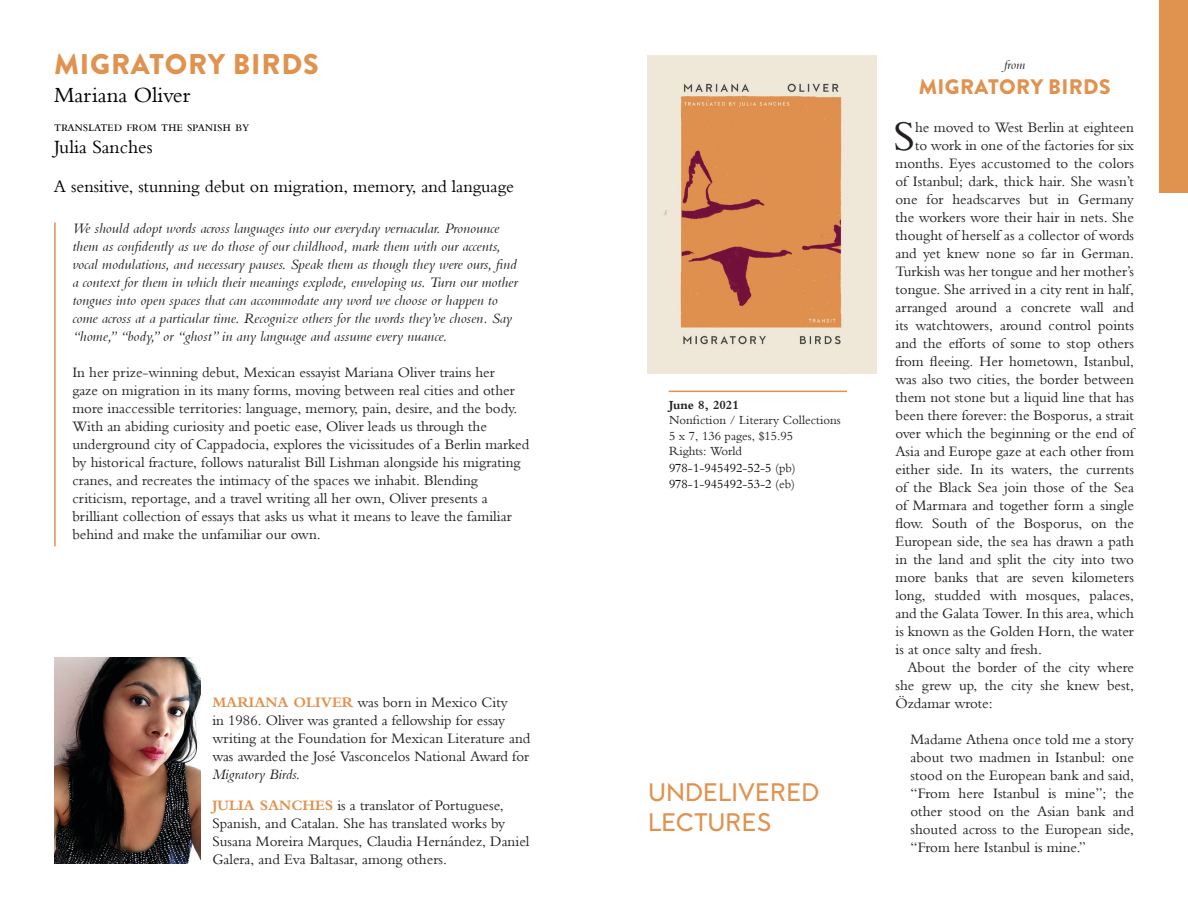
<style>
.page{position:relative;width:1188px;height:918px;background:#fff}
.page>*{position:absolute;margin:0;border:0;box-sizing:border-box;transform-origin:0 0}
.t1{font:43.95px "Bembo MT Pro";color:#231f20}
.t2{font:900 28.5px "Brandon Grotesque";letter-spacing:.03em;color:#e0924f}
.t3{font:500 25.5px/30.6px "MTT Milano";color:#e0924f}
.Author_Style{font:22.5px "Bembo MT Pro";color:#000}
.t4{font:900 21px "Brandon Grotesque";letter-spacing:.02em;color:#e0924f}
.t5{font:19.5px "Bembo MT Pro";color:#000}
.t6{font:18px "Bembo MT Pro";color:#000}
.t7{font:15px/18px "Bembo MT Pro";color:#231f20}
.t8{font:italic 15px/18px "Bembo MT Pro";color:#231f20}
.t9{font:15px "Bembo MT Pro";color:#000}
.t10{font:italic 13.5px "Bembo MT Pro";color:#231f20}
.t11{font:12.9px "Bembo MT Pro";color:#231f20}
.t12{font:12.9px "Bembo MT Pro";color:#000}
.t13{font:700 12.9px "Bembo MT Pro";color:#231f20}
.s1{font-weight:700;color:#e0924f}
.s2{font-style:italic}
.s3{color:#231f20}
</style>
<div class="page">
<hr style="left:54px;top:222px;width:2px;height:324px;background:#e0924f">
<img style="left:54px;top:658px;width:146px;height:206px">
<img style="left:648px;top:55px;width:228px;height:319px">
<hr style="left:669px;top:391px;width:178px;height:1px;background:#e0924f">
<div style="left:1159px;top:0;width:29px;height:193px;background:#e0924f"></div>
<p class="t2" style="left:54px;top:44px;width:266px">MIGRATORY BIRDS</p>
<p class="Author_Style" style="left:54px;top:82px;width:138px">Mariana Oliver</p>
<p class="t9" style="left:54px;top:117px;width:197px">translated from the spanish by</p>
<p class="t5" style="left:54px;top:135px;width:100px">Julia Sanches</p>
<p class="t6" style="left:54px;top:175px;width:462px">A sensitive, stunning debut on migration, memory, and language</p>
<p class="t8" style="left:72px;top:219px;width:447px">We should adopt words across languages into our everyday vernacular. Pronounce them as confidently as we do those of our childhood, mark them with our accents, vocal modulations, and necessary pauses. Speak them as though they were ours, find a context for them in which their meanings explode, enveloping us. Turn our mother tongues into open spaces that can accommodate any word we choose or happen to come across at a particular time. Recognize others for the words they’ve chosen. Say “home,” “body,” or “ghost” in any language and assume every nuance.</p>
<p class="t7" style="left:72px;top:363px;width:458px">In her prize-winning debut, Mexican essayist Mariana Oliver trains her<br>gaze on migration in its many forms, moving between real cities and other more inaccessible territories: language, memory, pain, desire, and the body.<br>With an abiding curiosity and poetic ease, Oliver leads us through the underground city of Cappadocia, explores the vicissitudes of a Berlin marked by historical fracture, follows naturalist Bill Lishman alongside his migrating cranes, and recreates the intimacy of the spaces we inhabit. Blending criticism, reportage, and a travel writing all her own, Oliver presents a brilliant collection of essays that asks us what it means to leave the familiar behind and make the unfamiliar our own.</p>
<p class="t7" style="left:212px;top:692px;width:319px"><span class="s1">MARIANA OLIVER</span> was born in Mexico City<br>in 1986. Oliver was granted a fellowship for essay writing at the Foundation for Mexican Literature and was awarded the José Vasconcelos National Award for <span class="s2">Migratory Birds.</span></p>
<p class="t7" style="left:212px;top:796px;width:319px"><span class="s1">JULIA SANCHES</span> is a translator of Portuguese, Spanish, and Catalan. She has translated works by Susana Moreira Marques, Claudia Hernández, Daniel Galera, and Eva Baltasar, among others.</p>
<p class="t13" style="left:669px;top:397px;width:71px">June 8, 2021</p>
<p class="t11" style="left:669px;top:412px;width:173px">Nonfiction / Literary Collections</p>
<p class="t11" style="left:669px;top:428px;width:126px">5 x 7, 136 pages, $15.95</p>
<p class="t11" style="left:669px;top:443px;width:74px">Rights: World</p>
<p class="t12" style="left:669px;top:460px;width:128px">978-1-945492-52-5 <span class="s3">(pb)</span></p>
<p class="t12" style="left:669px;top:476px;width:128px">978-1-945492-53-2 <span class="s3">(eb)</span></p>
<p class="t3" style="left:648px;top:778px;width:173px">UNDELIVERED<br>LECTURES</p>
<p class="t10" style="left:1004px;top:56px;width:23px">from</p>
<p class="t4" style="left:919px;top:72px;width:193px">MIGRATORY BIRDS</p>
<p class="t1" style="left:894px;top:109px;width:23px">S</p>
<p class="t7" style="left:915px;top:118px;width:220px">he moved to West Berlin at eighteen</p>
<p class="t7" style="left:915px;top:136px;width:220px">to work in one of the factories for six</p>
<p class="t7" style="left:896px;top:154px;width:240px">months. Eyes accustomed to the colors</p>
<p class="t7" style="left:896px;top:172px;width:240px">of Istanbul; dark, thick hair. She wasn’t</p>
<p class="t7" style="left:896px;top:190px;width:240px">one for headscarves but in Germany</p>
<p class="t7" style="left:896px;top:208px;width:240px">the workers wore their hair in nets. She</p>
<p class="t7" style="left:896px;top:226px;width:240px">thought of herself as a collector of words</p>
<p class="t7" style="left:896px;top:244px;width:240px">and yet knew none so far in German.</p>
<p class="t7" style="left:896px;top:262px;width:240px">Turkish was her tongue and her mother’s</p>
<p class="t7" style="left:896px;top:280px;width:240px">tongue. She arrived in a city rent in half,</p>
<p class="t7" style="left:896px;top:298px;width:240px">arranged around a concrete wall and</p>
<p class="t7" style="left:896px;top:316px;width:240px">its watchtowers, around control points</p>
<p class="t7" style="left:896px;top:334px;width:240px">and the efforts of some to stop others</p>
<p class="t7" style="left:896px;top:352px;width:240px">from fleeing. Her hometown, Istanbul,</p>
<p class="t7" style="left:896px;top:370px;width:240px">was also two cities, the border between</p>
<p class="t7" style="left:896px;top:388px;width:240px">them not stone but a liquid line that has</p>
<p class="t7" style="left:896px;top:406px;width:240px">been there forever: the Bosporus, a strait</p>
<p class="t7" style="left:896px;top:424px;width:240px">over which the beginning or the end of</p>
<p class="t7" style="left:896px;top:442px;width:240px">Asia and Europe gaze at each other from</p>
<p class="t7" style="left:896px;top:460px;width:240px">either side. In its waters, the currents</p>
<p class="t7" style="left:896px;top:478px;width:240px">of the Black Sea join those of the Sea</p>
<p class="t7" style="left:896px;top:496px;width:240px">of Marmara and together form a single</p>
<p class="t7" style="left:896px;top:514px;width:240px">flow. South of the Bosporus, on the</p>
<p class="t7" style="left:896px;top:532px;width:240px">European side, the sea has drawn a path</p>
<p class="t7" style="left:896px;top:550px;width:240px">in the land and split the city into two</p>
<p class="t7" style="left:896px;top:568px;width:240px">more banks that are seven kilometers</p>
<p class="t7" style="left:896px;top:586px;width:240px">long, studded with mosques, palaces,</p>
<p class="t7" style="left:896px;top:604px;width:240px">and the Galata Tower. In this area, which</p>
<p class="t7" style="left:896px;top:622px;width:240px">is known as the Golden Horn, the water</p>
<p class="t7" style="left:896px;top:640px;width:148px">is at once salty and fresh.</p>
<p class="t7" style="left:896px;top:658px;width:240px;text-align:justify;text-indent:12px">About the border of the city where she grew up, the city she knew best, Özdamar wrote:</p>
<p class="t7" style="left:910px;top:730px;width:225px;text-align:justify">Madame Athena once told me a story about two madmen in Istanbul: one stood on the European bank and said, “From here Istanbul is mine”; the other stood on the Asian bank and shouted across to the European side, “From here Istanbul is mine.”</p>
</div>
